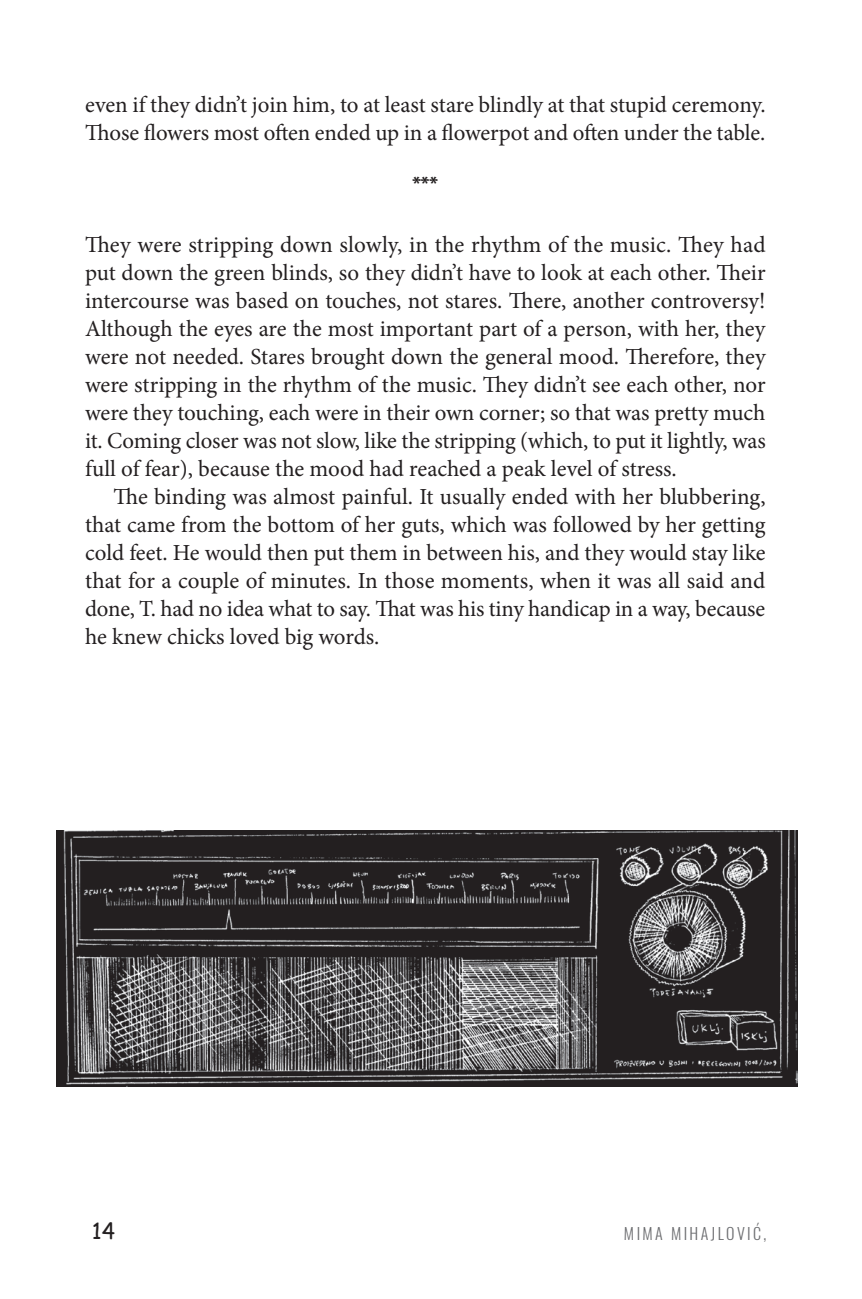
<style>
.page{position:relative;width:862px;height:1299px;background:#fff}
.page>*{position:absolute;margin:0;border:0;box-sizing:border-box;transform-origin:0 0}
.t1{font:26px "Loosey Sans";color:#231f20}
.t2{font:23px/28px "Minion Pro";letter-spacing:-.005em;color:#231f20;text-align:justify}
.t3{font:22px "Comic Sans MS";color:#231f20}
.t4{font:300 16px "Oswald";letter-spacing:.15em;color:#6c6d70}
</style>
<div class="page">
<img style="left:56px;top:830px;width:741px;height:255px">
<p class="t2" style="left:85px;top:91px;width:682px">even if they didn’t join him, to at least stare blindly at that stupid ceremony.<br>Those flowers most often ended up in a flowerpot and often under the table.</p>
<p class="t1" style="left:413px;top:175px;width:27px">***</p>
<p class="t2" style="left:85px;top:231px;width:682px">They were stripping down slowly, in the rhythm of the music. They had put down the green blinds, so they didn’t have to look at each other. Their intercourse was based on touches, not stares. There, another controversy!<br>Although the eyes are the most important part of a person, with her, they were not needed. Stares brought down the general mood. Therefore, they were stripping in the rhythm of the music. They didn’t see each other, nor were they touching, each were in their own corner; so that was pretty much it. Coming closer was not slow, like the stripping (which, to put it lightly, was full of fear), because the mood had reached a peak level of stress.</p>
<p class="t2" style="left:85px;top:483px;width:682px;text-indent:28px">The binding was almost painful. It usually ended with her blubbering, that came from the bottom of her guts, which was followed by her getting cold feet. He would then put them in between his, and they would stay like that for a couple of minutes. In those moments, when it was all said and done, T. had no idea what to say. That was his tiny handicap in a way, because he knew chicks loved big words.</p>
<p class="t3" style="left:92px;top:1214px;width:25px">14</p>
<p class="t4" style="left:624px;top:1222px;width:144px">MIMA MIHAJLOVIĆ,</p>
</div>
